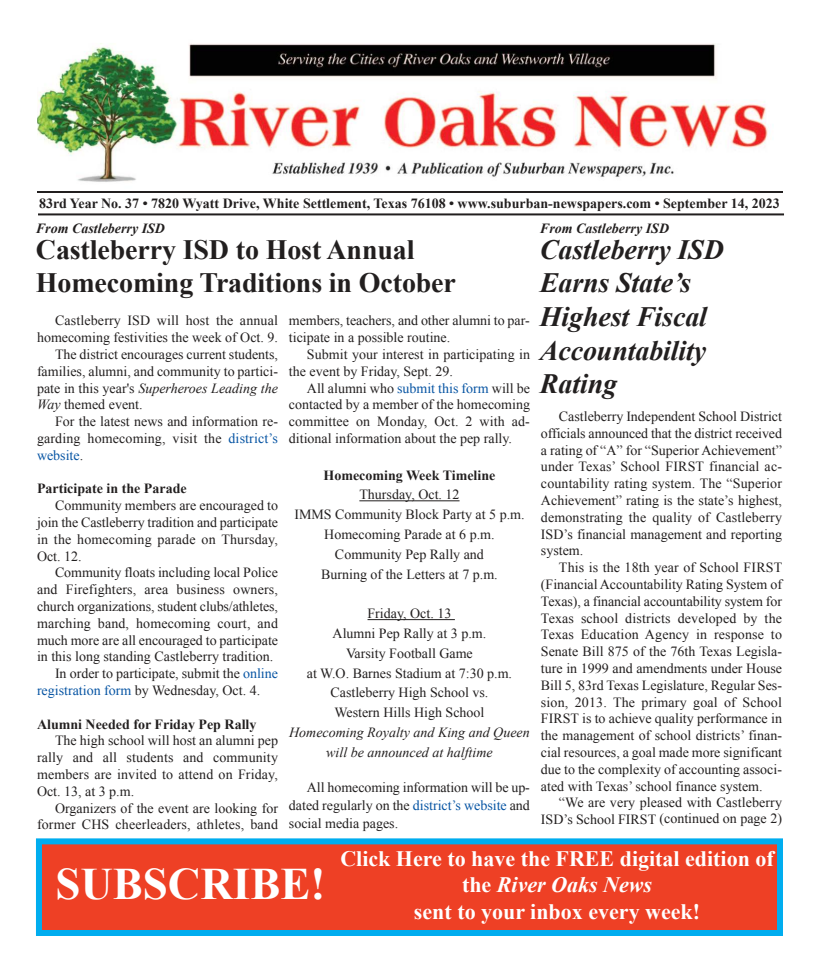
<style>
.page{position:relative;width:819px;height:972px;background:#fff}
.page>*{position:absolute;margin:0;border:0;box-sizing:border-box;transform-origin:0 0}
.t1{font:700 45px "Times New Roman";color:#fff}
.t2{font:italic 700 28px/33.6px "Times New Roman";letter-spacing:-.005em;color:#221f1f}
.t3{font:700 28px/33.6px "Times New Roman";letter-spacing:-.005em;color:#221f1f}
.t4{font:700 22px/26.4px "Times New Roman";color:#fff;text-align:center}
.t5{font:14px/16.8px "Times New Roman";color:#221f1f;text-align:justify}
.t6{font:700 14px "Times New Roman";color:#221f1f}
.t7{font:italic 14px/19.8px "Times New Roman";color:#221f1f;text-align:center}
.t8{font:italic 700 14px "Times New Roman";color:#221f1f}
.t9{font:14px "Times New Roman";color:#0654a3}
.s1{font-style:normal}
.s2{font-style:italic}
.s3{color:#0654a3}
.s4{color:#221f1f}
</style>
<div class="page">
<img style="left:37px;top:43px;width:733px;height:139px">
<div style="left:42px;top:844px;width:735px;height:86px;background:#ee4025"></div>
<div style="left:36px;top:838px;width:747px;height:98px;border:6px solid #00adef"></div>
<hr style="left:37px;top:191px;width:746px;height:2px;background:#221f1f">
<hr style="left:38px;top:213px;width:746px;height:2px;background:#221f1f">
<hr style="left:359px;top:500px;width:101px;height:1px;background:#221f1f">
<hr style="left:368px;top:619px;width:87px;height:1px;background:#221f1f">
<p class="t6" style="left:39px;top:199px;width:742px">83rd Year No. 37 ï 7820 Wyatt Drive, White Settlement, Texas 76108 ï www.suburban-newspapers.com ï September 14, 2023</p>
<p class="t8" style="left:36px;top:223px;width:131px">From Castleberry ISD</p>
<h2 class="t3" style="left:36px;top:236px;width:422px">Castleberry ISD to Host Annual<br>Homecoming Traditions in October</h2>
<p class="t5" style="left:55px;top:313px;width:225px">Castleberry ISD will host the annual</p>
<p class="t5" style="left:37px;top:330px;width:243px">homecoming festivities the week of Oct. 9.</p>
<p class="t5" style="left:55px;top:347px;width:225px">The district encourages current students,</p>
<p class="t5" style="left:37px;top:364px;width:243px">families, alumni, and community to partici-</p>
<p class="t7" style="left:37px;top:379px;width:243px"><span class="s1">pate in this year's</span> Superheroes Leading the</p>
<p class="t5" style="left:37px;top:397px;width:107px"><span class="s2">Way</span> themed event.</p>
<p class="t5" style="left:55px;top:414px;width:224px">For the latest news and information re-</p>
<p class="t5" style="left:37px;top:431px;width:243px">garding homecoming, visit the <span class="s3">district’s</span></p>
<p class="t9" style="left:37px;top:450px;width:48px">website<span class="s4">.</span></p>
<p class="t6" style="left:37px;top:484px;width:151px">Participate in the Parade</p>
<p class="t5" style="left:37px;top:498px;width:243px;text-indent:18px">Community members are encouraged to join the Castleberry tradition and participate in the homecoming parade on Thursday, Oct. 12.</p>
<p class="t5" style="left:55px;top:565px;width:225px">Community floats including local Police</p>
<p class="t5" style="left:37px;top:582px;width:243px">and Firefighters, area business owners,</p>
<p class="t5" style="left:37px;top:599px;width:243px">church organizations, student clubs/athletes,</p>
<p class="t5" style="left:37px;top:616px;width:243px">marching band, homecoming court, and</p>
<p class="t5" style="left:37px;top:633px;width:243px">much more are all encouraged to participate</p>
<p class="t5" style="left:37px;top:649px;width:238px">in this long standing Castleberry tradition.</p>
<p class="t5" style="left:55px;top:666px;width:225px">In order to participate, submit the <span class="s3">online</span></p>
<p class="t5" style="left:37px;top:683px;width:225px"><span class="s3">registration form</span> by Wednesday, Oct. 4.</p>
<p class="t6" style="left:37px;top:719px;width:221px">Alumni Needed for Friday Pep Rally</p>
<p class="t5" style="left:37px;top:733px;width:243px;text-indent:18px">The high school will host an alumni pep rally and all students and community members are invited to attend on Friday, Oct. 13, at 3 p.m.</p>
<p class="t5" style="left:37px;top:801px;width:243px;text-align:right">Organizers of the event are looking for former CHS cheerleaders, athletes, band</p>
<p class="t5" style="left:289px;top:313px;width:242px">members, teachers, and other alumni to par&shy;ticipate in a possible routine.</p>
<p class="t5" style="left:289px;top:347px;width:243px;text-indent:18px">Submit your interest in participating in the event by Friday, Sept. 29.</p>
<p class="t5" style="left:289px;top:381px;width:243px;text-indent:18px">All alumni who <span class="s3">submit this form</span> will be contacted by a member of the homecoming committee on Monday, Oct. 2 with ad&shy;ditional information about the pep rally.</p>
<p class="t6" style="left:324px;top:470px;width:173px">Homecoming Week Timeline</p>
<p class="t5" style="left:294px;top:486px;width:232px;line-height:19.8px;text-align:center">Thursday, Oct. 12<br>IMMS Community Block Party at 5 p.m.<br>Homecoming Parade at 6 p.m.<br>Community Pep Rally and<br>Burning of the Letters at 7 p.m.</p>
<p class="t5" style="left:307px;top:605px;width:207px;line-height:19.8px;text-align:center">Friday, Oct. 13<br>Alumni Pep Rally at 3 p.m.<br>Varsity Football Game<br>at W.O. Barnes Stadium at 7:30 p.m.<br>Castleberry High School vs.<br>Western Hills High School</p>
<p class="t7" style="left:289px;top:724px;width:242px">Homecoming Royalty and King and Queen will be announced at halftime</p>
<p class="t5" style="left:289px;top:780px;width:242px;line-height:17.8px;text-indent:18px">All homecoming information will be up&shy;dated regularly on the <span class="s3">district’s website</span> and social media pages.</p>
<p class="t8" style="left:540px;top:223px;width:131px">From Castleberry ISD</p>
<h2 class="t2" style="left:540px;top:236px;width:185px">Castleberry ISD<br>Earns State’s<br>Highest Fiscal<br>Accountability<br>Rating</h2>
<p class="t5" style="left:541px;top:409px;width:243px;text-indent:18px">Castleberry Independent School District officials announced that the district received a rating of “A” for “Superior Achievement” under Texas’ School FIRST financial ac&shy;countability rating system. The “Superior Achievement” rating is the state’s highest, demonstrating the quality of Castleberry ISD’s financial management and reporting system.</p>
<p class="t5" style="left:541px;top:560px;width:243px;text-indent:18px">This is the 18th year of School FIRST (Financial Accountability Rating System of Texas), a financial accountability system for Texas school districts developed by the Texas Education Agency in response to Senate Bill 875 of the 76th Texas Legisla&shy;ture in 1999 and amendments under House Bill 5, 83rd Texas Legislature, Regular Ses&shy;sion, 2013. The primary goal of School FIRST is to achieve quality performance in the management of school districts’ finan&shy;cial resources, a goal made more significant due to the complexity of accounting associ&shy;ated with Texas’ school finance system.</p>
<p class="t5" style="left:541px;top:796px;width:243px;line-height:15.9px;text-align:right">“We are very pleased with Castleberry<br>ISD’s School FIRST (continued on page 2)</p>
<h1 class="t1" style="left:55px;top:869px;width:272px">SUBSCRIBE!</h1>
<h3 class="t4" style="left:340px;top:848px;width:435px">Click Here to have the FREE digital edition of the <span class="s2">River Oaks News<br></span>sent to your inbox every week!</h3>
</div>
